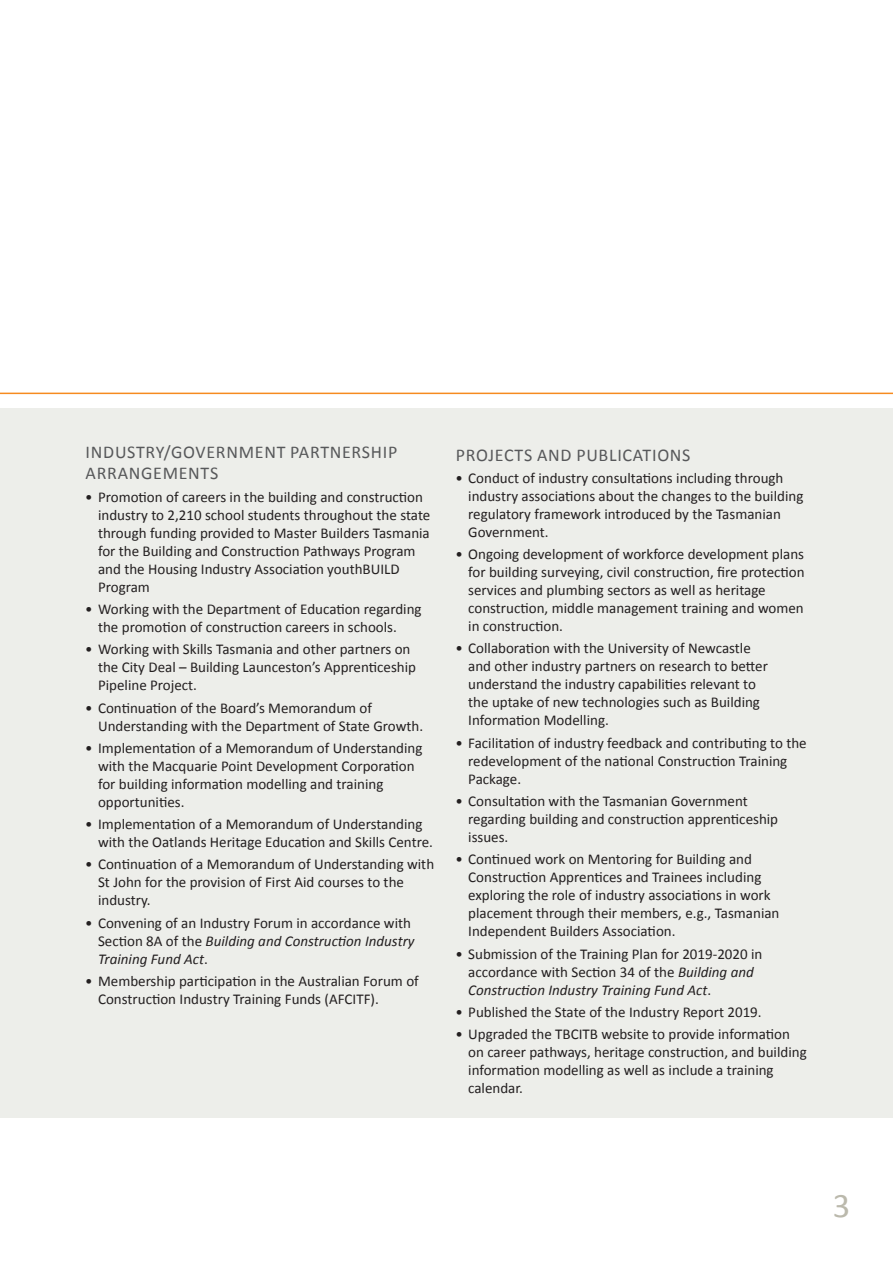
<style>
.page{position:relative;width:893px;height:1263px;background:#fff}
.page>*{position:absolute;margin:0;border:0;box-sizing:border-box;transform-origin:0 0}
.t1{font:34.5px "Calibri";color:#bbb9ac}
.Sub_Headings{font:18px/21.6px "Calibri";letter-spacing:.04em;color:#57585a}
.t2{font:15px/18px "Calibri";color:#231f20}
.s1{font-style:italic}
</style>
<div class="page">
<div style="left:0;top:408px;width:893px;height:710px;background:#edeeea"></div>
<hr style="left:0;top:393px;width:893px;height:1px;background:#f68b1f">
<p class="Sub_Headings" style="left:86px;top:441px;width:313px">INDUSTRY/GOVERNMENT PARTNERSHIP<br>ARRANGEMENTS</p>
<p class="t2" style="left:98px;top:488px;width:334px;text-indent:-13px">• Promotion of careers in the building and construction industry to 2,210 school students throughout the state through funding provided to Master Builders Tasmania for the Building and Construction Pathways Program and the Housing Industry Association youthBUILD Program</p>
<p class="t2" style="left:98px;top:600px;width:325px;text-indent:-13px">• Working with the Department of Education regarding the promotion of construction careers in schools.</p>
<p class="t2" style="left:98px;top:640px;width:319px;text-indent:-13px">• Working with Skills Tasmania and other partners on the City Deal – Building Launceston’s Apprenticeship<br>Pipeline Project.</p>
<p class="t2" style="left:98px;top:699px;width:327px;text-indent:-13px">• Continuation of the Board’s Memorandum of<br>Understanding with the Department of State Growth.</p>
<p class="t2" style="left:98px;top:739px;width:326px;text-indent:-13px">• Implementation of a Memorandum of Understanding with the Macquarie Point Development Corporation for building information modelling and training opportunities.</p>
<p class="t2" style="left:98px;top:815px;width:336px;text-indent:-13px">• Implementation of a Memorandum of Understanding with the Oatlands Heritage Education and Skills Centre.</p>
<p class="t2" style="left:98px;top:855px;width:338px;text-indent:-13px">• Continuation of a Memorandum of Understanding with<br>St John for the provision of First Aid courses to the industry.</p>
<p class="t2" style="left:98px;top:914px;width:318px;text-indent:-13px">• Convening of an Industry Forum in accordance with<br>Section 8A of the <span class="s1">Building and Construction Industry<br>Training Fund Act</span>.</p>
<p class="t2" style="left:98px;top:972px;width:322px;text-indent:-13px">• Membership participation in the Australian Forum of<br>Construction Industry Training Funds (AFCITF).</p>
<p class="Sub_Headings" style="left:456px;top:444px;width:236px">PROJECTS AND PUBLICATIONS</p>
<p class="t2" style="left:468px;top:469px;width:337px;text-indent:-13px">• Conduct of industry consultations including through industry associations about the changes to the building regulatory framework introduced by the Tasmanian Government.</p>
<p class="t2" style="left:468px;top:545px;width:338px;text-indent:-13px">• Ongoing development of workforce development plans for building surveying, civil construction, fire protection services and plumbing sectors as well as heritage construction, middle management training and women in construction.</p>
<p class="t2" style="left:468px;top:639px;width:301px;text-indent:-13px">• Collaboration with the University of Newcastle and other industry partners on research to better understand the industry capabilities relevant to the uptake of new technologies such as Building Information Modelling.</p>
<p class="t2" style="left:468px;top:734px;width:340px;text-indent:-13px">• Facilitation of industry feedback and contributing to the redevelopment of the national Construction Training<br>Package.</p>
<p class="t2" style="left:468px;top:792px;width:311px;text-indent:-13px">• Consultation with the Tasmanian Government regarding building and construction apprenticeship issues.</p>
<p class="t2" style="left:468px;top:850px;width:313px;text-indent:-13px">• Continued work on Mentoring for Building and Construction Apprentices and Trainees including exploring the role of industry associations in work placement through their members, e.g., Tasmanian Independent Builders Association.</p>
<p class="t2" style="left:468px;top:944px;width:296px;text-indent:-13px">• Submission of the Training Plan for 2019-2020 in accordance with Section 34 of the <span class="s1">Building and<br>Construction Industry Training Fund Act</span>.</p>
<p class="t2" style="left:455px;top:1003px;width:308px">• Published the State of the Industry Report 2019.</p>
<p class="t2" style="left:468px;top:1025px;width:340px;text-indent:-13px">• Upgraded the TBCITB website to provide information on career pathways, heritage construction, and building information modelling as well as include a training calendar.</p>
<h1 class="t1" style="left:833px;top:1183px;width:19px">3</h1>
</div>
